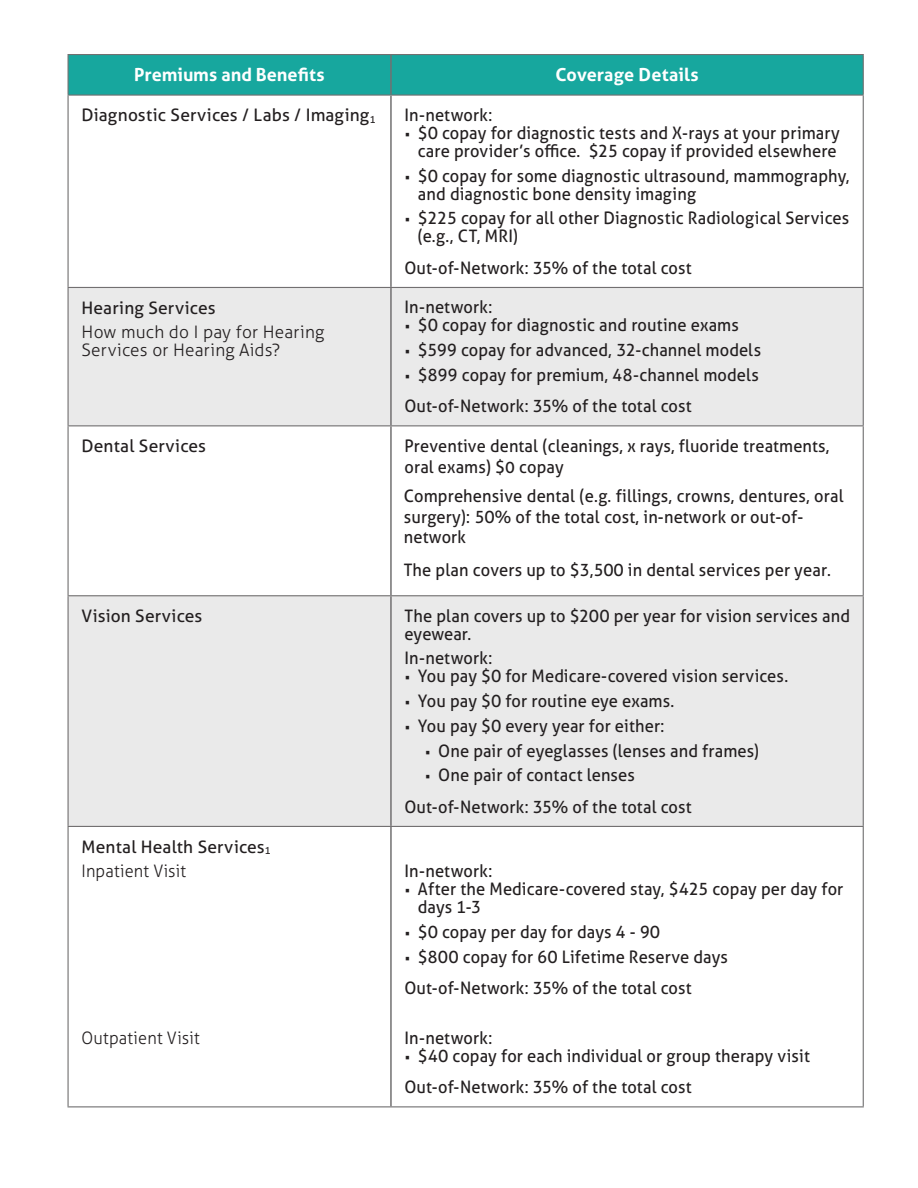
<style>
.page{position:relative;width:918px;height:1188px;background:#fff}
.page>*{position:absolute;margin:0;border:0;box-sizing:border-box;transform-origin:0 0}
.t1{font:700 18px "Aller";color:#fff}
.t2{font:17.25px/18px "Aller";letter-spacing:.01em;color:#231f20;scale:.95 1}
.t3{font:17.25px "Aller";letter-spacing:.01em;color:#231f20}
.t4{font:17.25px/20.7px "Aller";letter-spacing:.01em;color:#231f20;scale:.95 1}
.t5{font:300 17.25px/18px "Aller";letter-spacing:.01em;color:#231f20}
.t6{font:300 17.25px "Aller";letter-spacing:.01em;color:#231f20;scale:.95 1}
.s1{font-size:10.05px}
.s2{font-family:"Acumin Pro"}
.s3{font-style:inherit}
</style>
<div class="page">
<div style="left:69px;top:55px;width:794px;height:39px;background:#17a79e"></div>
<svg style="left:69px;top:288px;width:794px;height:538px;fill:#eaeaea"></svg>
<hr style="left:390px;top:55px;width:2px;height:39px;background:#727071">
<hr style="left:390px;top:96px;width:2px;height:191px;background:#727071">
<hr style="left:390px;top:288px;width:2px;height:137px;background:#727071">
<hr style="left:390px;top:426px;width:2px;height:169px;background:#727071">
<hr style="left:390px;top:596px;width:2px;height:230px;background:#727071">
<hr style="left:390px;top:827px;width:2px;height:279px;background:#727071">
<hr style="left:68px;top:54px;width:323px;height:1px;background:#727071">
<hr style="left:68px;top:55px;width:1px;height:39px;background:#727071">
<hr style="left:391px;top:54px;width:473px;height:1px;background:#727071">
<hr style="left:863px;top:55px;width:1px;height:39px;background:#727071">
<hr style="left:68px;top:94px;width:323px;height:2px;background:#727071">
<hr style="left:68px;top:96px;width:1px;height:191px;background:#727071">
<hr style="left:391px;top:94px;width:473px;height:2px;background:#727071">
<hr style="left:863px;top:96px;width:1px;height:191px;background:#727071">
<hr style="left:68px;top:287px;width:323px;height:1px;background:#727071">
<hr style="left:68px;top:288px;width:1px;height:137px;background:#727071">
<hr style="left:391px;top:287px;width:473px;height:1px;background:#727071">
<hr style="left:863px;top:288px;width:1px;height:137px;background:#727071">
<hr style="left:68px;top:425px;width:323px;height:1px;background:#727071">
<hr style="left:68px;top:426px;width:1px;height:169px;background:#727071">
<hr style="left:391px;top:425px;width:473px;height:1px;background:#727071">
<hr style="left:863px;top:426px;width:1px;height:169px;background:#727071">
<hr style="left:68px;top:595px;width:323px;height:1px;background:#727071">
<hr style="left:68px;top:596px;width:1px;height:230px;background:#727071">
<hr style="left:391px;top:595px;width:473px;height:1px;background:#727071">
<hr style="left:863px;top:596px;width:1px;height:230px;background:#727071">
<hr style="left:68px;top:826px;width:323px;height:1px;background:#727071">
<hr style="left:68px;top:827px;width:1px;height:279px;background:#727071">
<hr style="left:391px;top:826px;width:473px;height:1px;background:#727071">
<hr style="left:863px;top:827px;width:1px;height:279px;background:#727071">
<hr style="left:68px;top:1106px;width:323px;height:1px;background:#727071">
<hr style="left:391px;top:1106px;width:473px;height:1px;background:#727071">
<p class="t1" style="left:134px;top:63px;width:192px">Premiums and Benefits</p>
<p class="t1" style="left:556px;top:63px;width:145px">Coverage Details</p>
<p class="t3" style="left:82px;top:104px;width:296px">Diagnostic Services / Labs / Imaging<span class="s1">1</span></p>
<p class="t2" style="left:404px;top:106px;width:94px">In-network:</p>
<p class="t2" style="left:404px;top:124px;width:460px;text-align:center"><span class="s2">•</span> $0 copay for diagnostic tests and X-rays at your primary care provider’s office. $25 copay if provided elsewhere</p>
<p class="t2" style="left:418px;top:166px;width:456px;text-indent:-14px"><span class="s2">•</span> $0 copay for some diagnostic ultrasound, mammography, and diagnostic bone density imaging</p>
<p class="t2" style="left:418px;top:209px;width:455px;text-indent:-14px"><span class="s2">•</span> $225 copay for all other Diagnostic Radiological Services (e.g., CT, MRI)</p>
<p class="t2" style="left:404px;top:259px;width:304px">Out-of-Network: 35% of the total cost</p>
<p class="t3" style="left:82px;top:297px;width:136px">Hearing Services</p>
<p class="t5" style="left:82px;top:323px;width:244px">How much do I pay for Hearing<br>Services or Hearing Aids?</p>
<p class="t2" style="left:404px;top:298px;width:94px">In-network:</p>
<p class="t2" style="left:404px;top:316px;width:353px"><span class="s2">•</span> $0 copay for diagnostic and routine exams</p>
<p class="t2" style="left:404px;top:341px;width:377px"><span class="s2">•</span> $599 copay for advanced, 32-channel models</p>
<p class="t2" style="left:404px;top:366px;width:375px"><span class="s2">•</span> $899 copay for premium, 48-channel models</p>
<p class="t2" style="left:404px;top:397px;width:304px">Out-of-Network: 35% of the total cost</p>
<p class="t3" style="left:82px;top:435px;width:126px">Dental Services</p>
<p class="t4" style="left:405px;top:435px;width:449px">Preventive dental (cleanings, x rays, fluoride treatments, oral exams) $0 copay</p>
<p class="t2" style="left:404px;top:486px;width:464px;line-height:20.5px">Comprehensive dental (e.g. fillings, <span class="s3">crowns,</span> dentures, oral surgery): 50% of the total cost<span class="s3">,</span> in-network or out-of&shy;network</p>
<p class="t2" style="left:404px;top:560px;width:451px">The plan covers up to $3,500 in dental services per year.</p>
<p class="t3" style="left:82px;top:605px;width:122px">Vision Services</p>
<p class="t2" style="left:404px;top:606px;width:470px">The plan covers up to $200 per year for vision services and eyewear.</p>
<p class="t2" style="left:404px;top:649px;width:94px">In-network:</p>
<p class="t2" style="left:404px;top:667px;width:406px"><span class="s2">•</span> You pay $0 for Medicare-covered vision services.</p>
<p class="t2" style="left:404px;top:692px;width:286px"><span class="s2">•</span> You pay $0 for routine eye exams.</p>
<p class="t2" style="left:404px;top:717px;width:275px"><span class="s2">•</span> You pay $0 every year for either:</p>
<p class="t2" style="left:425px;top:741px;width:353px"><span class="s2">•</span> One pair of eyeglasses (lenses and frames)</p>
<p class="t2" style="left:425px;top:766px;width:223px"><span class="s2">•</span> One pair of contact lenses</p>
<p class="t2" style="left:404px;top:798px;width:304px">Out-of-Network: 35% of the total cost</p>
<p class="t3" style="left:82px;top:836px;width:191px">Mental Health Services<span class="s1">1</span></p>
<p class="t6" style="left:82px;top:860px;width:112px">Inpatient Visit</p>
<p class="t2" style="left:404px;top:862px;width:94px">In-network:</p>
<p class="t2" style="left:418px;top:880px;width:449px;text-indent:-14px"><span class="s2">•</span> After the Medicare-covered stay, $425 copay per day for days 1-3</p>
<p class="t2" style="left:404px;top:923px;width:271px"><span class="s2">•</span> $0 copay per day for days 4 - 90</p>
<p class="t2" style="left:404px;top:947px;width:342px"><span class="s2">•</span> $800 copay for 60 Lifetime Reserve days</p>
<p class="t2" style="left:404px;top:979px;width:304px">Out-of-Network: 35% of the total cost</p>
<p class="t2" style="left:404px;top:1028px;width:94px">In-network:</p>
<p class="t2" style="left:404px;top:1046px;width:428px"><span class="s2">•</span> $40 copay for each individual or group therapy visit</p>
<p class="t2" style="left:404px;top:1078px;width:304px">Out-of-Network: 35% of the total cost</p>
<p class="t6" style="left:82px;top:1027px;width:126px">Outpatient Visit</p>
</div>
